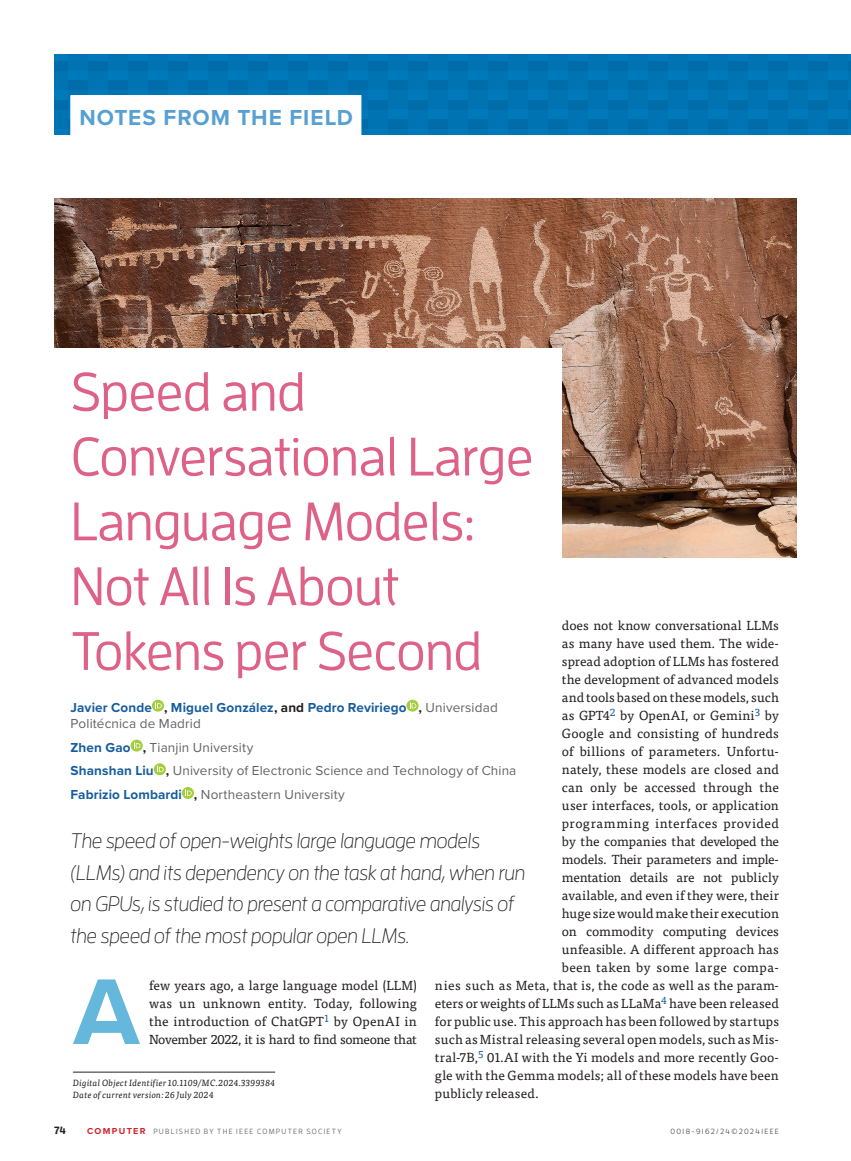
<style>
.page{position:relative;width:851px;height:1161px;background:#fff}
.page>*{position:absolute;margin:0;border:0;box-sizing:border-box;transform-origin:0 0}
.t1{font:700 96.75px "Proxima Nova";color:#65b7dc}
.t2{font:500 54px/64.8px "Enzo OT";letter-spacing:-.015em;color:#de6287}
.t3{font:700 22.5px "Proxima Nova";letter-spacing:.045em;color:#58a0d2}
.t4{font:italic 300 21px/31.5px "Enzo OT";letter-spacing:-.025em;color:#231f20}
.t5{font:13.5px/23.7px "Proxima Nova";letter-spacing:.01em;color:#636366}
.t6{font:700 13.5px/16.2px "Proxima Nova";letter-spacing:.005em;color:#175d9e}
.t7{font:13.2px/18px "Tisa Pro";letter-spacing:.005em;color:#231f20;text-align:justify}
.t8{font:13.2px "Tisa Pro";letter-spacing:-.015em;color:#231f20}
.t9{font:13.2px "Tisa Pro";letter-spacing:.035em;color:#231f20}
.t10{font:700 10.5px "Enzo OT";color:#231f20}
.t11{font:italic 9px/12px "Tisa Pro";letter-spacing:.02em;color:#231f20}
.t12{font:500 7.5px "Enzo OT";letter-spacing:.17em;color:#6c6d70}
.t13{font:500 7.5px "Enzo OT";letter-spacing:.175em;color:#57585a}
.s1{color:#231f20}
.s2{font-weight:400;color:#636366}
.s3{font-weight:700;color:#175d9e}
.s4{font-weight:700;color:#231f20}
.s5{font-family:"Proxima Nova";font-weight:700;font-size:9px;color:#d1232a}
</style>
<div class="page">
<div style="left:54px;top:54px;width:753px;height:81px;background:#0073b2"></div>
<div style="left:807px;top:54px;width:43px;height:81px;background:#0073b2"></div>
<img style="left:54px;top:198px;width:742px;height:360px">
<div style="left:53px;top:348px;width:509px;height:613px;background:#fff"></div>
<svg style="left:152px;top:700px;width:12px;height:12px"></svg>
<svg style="left:155px;top:702px;width:7px;height:6px"></svg>
<svg style="left:406px;top:700px;width:12px;height:12px"></svg>
<svg style="left:410px;top:702px;width:6px;height:6px"></svg>
<svg style="left:130px;top:740px;width:13px;height:12px"></svg>
<svg style="left:134px;top:742px;width:6px;height:6px"></svg>
<div style="left:154px;top:763px;width:12px;height:12px;background:#a4cd3b;border-radius:50%"></div>
<svg style="left:157px;top:765px;width:7px;height:7px"></svg>
<svg style="left:182px;top:787px;width:12px;height:12px"></svg>
<svg style="left:185px;top:789px;width:7px;height:7px"></svg>
<div style="left:70px;top:95px;width:291px;height:42px;background:#fff"></div>
<hr style="left:73px;top:1072px;width:202px;height:1px;background:#231f20">
<h3 class="t3" style="left:80px;top:101px;width:275px">NOTES FROM THE FIELD</h3>
<h2 class="t2" style="left:71px;top:359px;width:464px">Speed and<br>Conversational Large<br>Language Models:<br>Not All Is About<br>Tokens per Second</h2>
<p class="t6" style="left:71px;top:699px;width:428px">Javier Conde <span class="s1">,</span> Miguel González<span class="s1">, and</span> Pedro Reviriego <span class="s1">,</span> <span class="s2">Universidad<br>Politécnica de Madrid</span></p>
<p class="t5" style="left:71px;top:735px;width:447px"><span class="s3">Zhen Gao</span> <span class="s4">,</span> Tianjin University<br><span class="s3">Shanshan Liu</span> <span class="s4">,</span> University of Electronic Science and Technology of China<br><span class="s3">Fabrizio Lombardi</span> <span class="s4">,</span> Northeastern University</p>
<h3 class="t4" style="left:71px;top:825px;width:456px">The speed of open-weights large language models (LLMs) and its dependency on the task at hand, when run on GPUs, is studied to present a comparative analysis of the speed of the most popular open LLMs.</h3>
<p class="t7" style="left:562px;top:616px;width:218px">does not know conversational LLMs</p>
<p class="t7" style="left:562px;top:634px;width:218px">as many have used them. The wide-</p>
<p class="t7" style="left:562px;top:652px;width:218px">spread adoption of LLMs has fostered</p>
<p class="t7" style="left:562px;top:670px;width:218px">the development of advanced models</p>
<p class="t7" style="left:562px;top:688px;width:218px">and tools based on these models, such</p>
<p class="t7" style="left:562px;top:706px;width:218px">as GPT4<sup>2</sup> by OpenAI, or Gemini<sup>3</sup> by</p>
<p class="t7" style="left:562px;top:724px;width:218px">Google and consisting of hundreds</p>
<p class="t7" style="left:562px;top:742px;width:218px">of billions of parameters. Unfortu-</p>
<p class="t7" style="left:562px;top:760px;width:218px">nately, these models are closed and</p>
<p class="t7" style="left:562px;top:778px;width:218px">can only be accessed through the</p>
<p class="t7" style="left:562px;top:796px;width:218px">user interfaces, tools, or application</p>
<p class="t9" style="left:562px;top:814px;width:218px">programming interfaces provided</p>
<p class="t8" style="left:562px;top:832px;width:218px">by the companies that developed the</p>
<p class="t8" style="left:562px;top:850px;width:218px">models. Their parameters and imple-</p>
<p class="t7" style="left:562px;top:868px;width:218px">mentation details are not publicly</p>
<p class="t7" style="left:562px;top:886px;width:218px">available, and even if they were, their</p>
<p class="t7" style="left:562px;top:904px;width:218px">huge size would make their execution</p>
<p class="t7" style="left:562px;top:922px;width:218px">on commodity computing devices</p>
<p class="t7" style="left:562px;top:940px;width:218px">unfeasible. A different approach has</p>
<p class="t9" style="left:562px;top:958px;width:218px">been taken by some large compa-</p>
<p class="t7" style="left:435px;top:976px;width:345px">nies such as Meta, that is, the code as well as the param-</p>
<p class="t7" style="left:435px;top:994px;width:345px">eters or weights of LLMs such as LLaMa<sup>4</sup> have been released</p>
<p class="t7" style="left:435px;top:1012px;width:345px">for public use. This approach has been followed by startups</p>
<p class="t7" style="left:435px;top:1030px;width:345px">such as Mistral releasing several open models, such as Mis-</p>
<p class="t7" style="left:435px;top:1048px;width:345px">tral-7B,<sup>5</sup> 01.AI with the Yi models and more recently Goo-</p>
<p class="t7" style="left:435px;top:1066px;width:345px">gle with the Gemma models; all of these models have been</p>
<p class="t7" style="left:435px;top:1084px;width:105px">publicly released.</p>
<h1 class="t1" style="left:73px;top:940px;width:68px">A</h1>
<p class="t7" style="left:149px;top:976px;width:269px">few years ago, a large language model (LLM) was un unknown entity. Today, following the introduction of ChatGPT<sup>1</sup> by OpenAI in November 2022, it is hard to find someone that</p>
<p class="t11" style="left:73px;top:1076px;width:204px">Digital Object Identifier 10.1109/MC.2024.3399384<br>Date of current version: 26 July 2024</p>
<p class="t10" style="left:54px;top:1124px;width:14px">74</p>
<p class="t12" style="left:87px;top:1127px;width:256px"><span class="s5">COMPUTER</span> PUBLISHED BY THE IEEE COMPUTER SOCIETY</p>
<p class="t13" style="left:670px;top:1127px;width:110px">0018-9162/24©2024IEEE</p>
</div>
